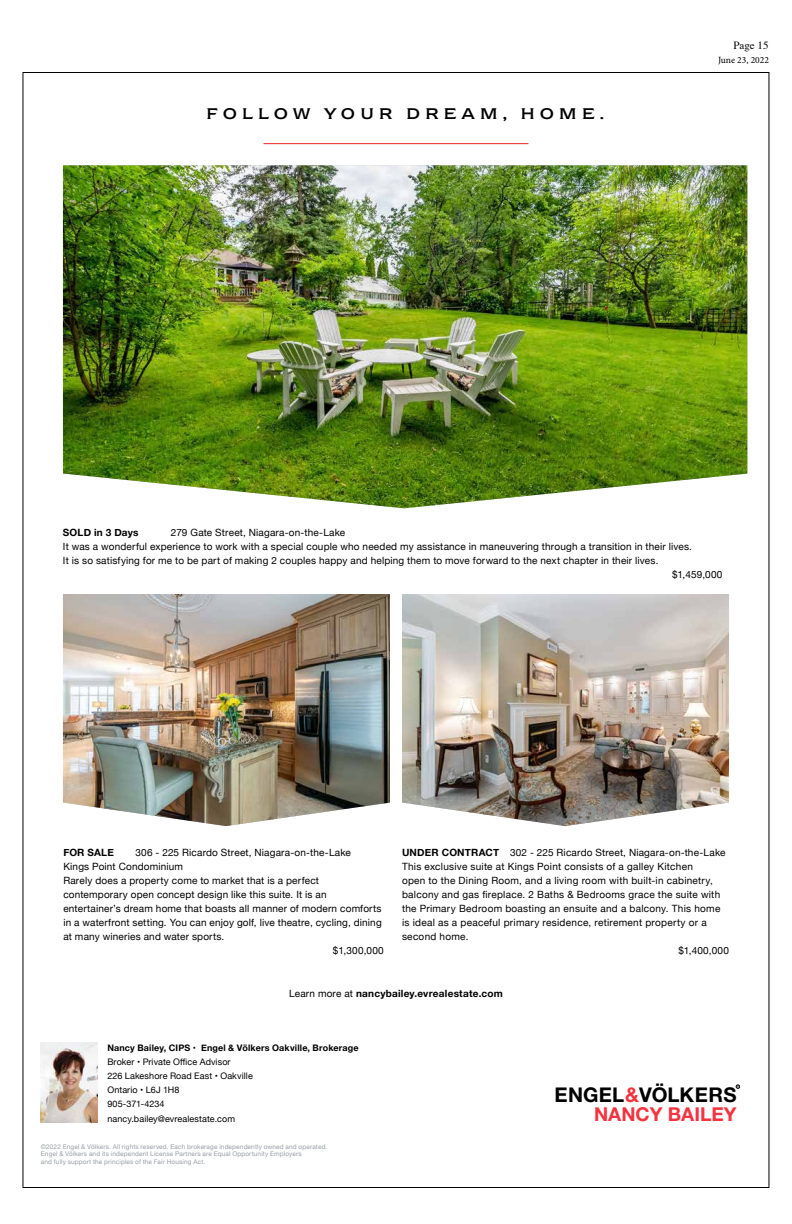
<style>
.page{position:relative;width:792px;height:1224px;background:#fff}
.page>*{position:absolute;margin:0;border:0;box-sizing:border-box;transform-origin:0 0}
.t1{font:700 20.3px "Helvetica Neue";letter-spacing:.01em;color:#000}
.t2{font:700 19.1px "Helvetica Neue";color:#f5333f}
.t3{font:16px "Newtext EFML";letter-spacing:.3em;color:#000}
.t4{font:11px "Times";color:#000}
.t5{font:10px "Helvetica Neue";letter-spacing:.02em;color:#000}
.t6{font:700 10px "Helvetica Neue";letter-spacing:.02em;color:#000}
.t7{font:9.5px "Minion Pro";color:#000}
.t8{font:9px/14.2px "Helvetica Neue";letter-spacing:.01em;color:#000}
.t9{font:700 9px "Helvetica Neue";letter-spacing:.015em;color:#000}
.t10{font:6.5px/7.8px "Helvetica Neue";letter-spacing:.02em;color:#989da5}
.s1{font-weight:700}
.s2{font-weight:400}
.s3{color:#f5333f}
</style>
<div class="page">
<img style="left:63px;top:165px;width:684px;height:343px">
<img style="left:63px;top:594px;width:327px;height:232px">
<img style="left:402px;top:594px;width:327px;height:232px">
<hr style="left:263px;top:143px;width:266px;height:1px;background:#ed1d24">
<svg style="left:736px;top:1085px;width:4px;height:3px"></svg>
<img style="left:41px;top:1043px;width:57px;height:80px">
<p class="t4" style="left:733px;top:35px;width:37px">Page 15</p>
<h3 class="t3" style="left:206px;top:104px;width:399px">FOLLOW YOUR DREAM, HOME.</h3>
<p class="t7" style="left:718px;top:54px;width:52px">June 23, 2022</p>
<p class="t6" style="left:63px;top:524px;width:77px">SOLD in 3 Days</p>
<p class="t5" style="left:171px;top:525px;width:176px">279 Gate Street, Niagara-on-the-Lake</p>
<p class="t5" style="left:63px;top:539px;width:631px">It was a wonderful experience to work with a special couple who needed my assistance in maneuvering through a transition in their lives.</p>
<p class="t5" style="left:63px;top:553px;width:597px">It is so satisfying for me to be part of making 2 couples happy and helping them to move forward to the next chapter in their lives.</p>
<p class="t5" style="left:672px;top:567px;width:52px">$1,459,000</p>
<p class="t6" style="left:63px;top:844px;width:52px">FOR SALE</p>
<p class="t5" style="left:135px;top:845px;width:217px">306 - 225 Ricardo Street, Niagara-on-the-Lake</p>
<p class="t5" style="left:63px;top:859px;width:121px">Kings Point Condominium</p>
<p class="t5" style="left:63px;top:873px;width:257px">Rarely does a property come to market that is a perfect</p>
<p class="t5" style="left:63px;top:887px;width:265px">contemporary open concept design like this suite. It is an</p>
<p class="t5" style="left:63px;top:901px;width:320px">entertainer’s dream home that boasts all manner of modern comforts</p>
<p class="t5" style="left:63px;top:915px;width:320px">in a waterfront setting. You can enjoy golf, live theatre, cycling, dining</p>
<p class="t5" style="left:63px;top:929px;width:162px">at many wineries and water sports.</p>
<p class="t5" style="left:333px;top:943px;width:52px">$1,300,000</p>
<p class="t5" style="left:402px;top:845px;width:325px"><span class="s1">UNDER CONTRACT</span> 302 - 225 Ricardo Street, Niagara-on-the-Lake</p>
<p class="t5" style="left:402px;top:859px;width:292px">This exclusive suite at Kings Point consists of a galley Kitchen</p>
<p class="t5" style="left:402px;top:873px;width:312px">open to the Dining Room, and a living room with built-in cabinetry,</p>
<p class="t5" style="left:402px;top:887px;width:320px">balcony and gas fireplace. 2 Baths &amp; Bedrooms grace the suite with</p>
<p class="t5" style="left:402px;top:901px;width:320px">the Primary Bedroom boasting an ensuite and a balcony. This home</p>
<p class="t5" style="left:402px;top:915px;width:306px">is ideal as a peaceful primary residence, retirement property or a</p>
<p class="t5" style="left:402px;top:929px;width:68px">second home.</p>
<p class="t5" style="left:678px;top:943px;width:52px">$1,400,000</p>
<p class="t6" style="left:289px;top:985px;width:215px"><span class="s2">Learn more at</span> nancybailey.evrealestate.com</p>
<p class="t9" style="left:107px;top:1041px;width:253px">Nancy Bailey, CIPS • Engel &amp; Völkers Oakville, Brokerage</p>
<p class="t8" style="left:107px;top:1055px;width:147px">Broker • Private Office Advisor<br>226 Lakeshore Road East • Oakville<br>Ontario • L6J 1H8<br>905-371-4234 nancy.bailey@evrealestate.com</p>
<p class="t10" style="left:41px;top:1143px;width:288px">©2022 Engel &amp; Völkers. All rights reserved. Each brokerage independently owned and operated.<br>Engel &amp; Völkers and its independent License Partners are Equal Opportunity Employers<br>and fully support the principles of the Fair Housing Act.</p>
<h1 class="t1" style="left:555px;top:1079px;width:183px">ENGEL<span class="s3">&amp;</span>VÖLKERS</h1>
<h2 class="t2" style="left:594px;top:1099px;width:144px">NANCY BAILEY</h2>
</div>
